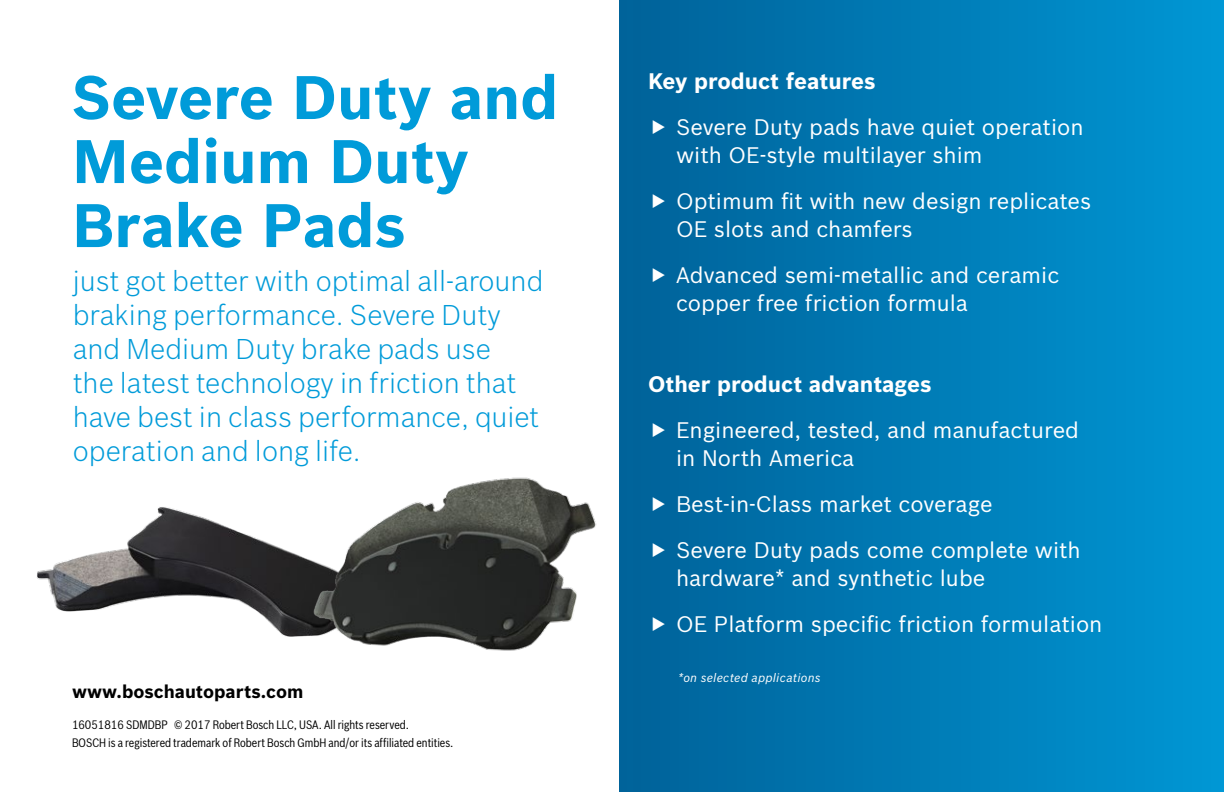
<style>
.page{position:relative;width:1224px;height:792px;background:#fff}
.page>*{position:absolute;margin:0;border:0;box-sizing:border-box;transform-origin:0 0}
.t1{font:700 60px/64px "Bosch Sans";color:#009bd9}
.t2{font:300 28px/34px "Bosch Sans";color:#009bd9}
.t3{font:22px/28px "Bosch Sans";color:#fff}
.t4{font:700 22px "Bosch Sans";color:#fff}
.t5{font:700 18px "Bosch Sans";color:#000}
.t6{font:12px/18px "Bosch Sans Cond";color:#000}
.t7{font:italic 12px "Bosch Sans";letter-spacing:.02em;color:#fff}
</style>
<div class="page">
<div style="left:619px;top:0;width:605px;height:792px;background:#00639a"></div>
<div style="left:634px;top:0;width:590px;height:792px;background:linear-gradient(to right,#00629a,#0097d4)"></div>
<img style="left:37px;top:507px;width:257px;height:129px">
<img style="left:294px;top:477px;width:303px;height:174px">
<svg style="left:653px;top:120px;width:12px;height:14px"></svg>
<svg style="left:653px;top:194px;width:12px;height:14px"></svg>
<svg style="left:653px;top:268px;width:12px;height:14px"></svg>
<svg style="left:653px;top:423px;width:12px;height:14px"></svg>
<svg style="left:653px;top:497px;width:12px;height:14px"></svg>
<svg style="left:653px;top:543px;width:12px;height:14px"></svg>
<svg style="left:653px;top:617px;width:12px;height:14px"></svg>
<h1 class="t1" style="left:72px;top:66px;width:488px">Severe Duty and<br>Medium Duty<br>Brake Pads</h1>
<p class="t2" style="left:73px;top:264px;width:472px">just got better with optimal all-around braking performance. Severe Duty and Medium Duty brake pads use<br>the latest technology in friction that have best in class performance, quiet operation and long life.</p>
<p class="t5" style="left:72px;top:680px;width:233px">www.boschautoparts.com</p>
<p class="t6" style="left:72px;top:716px;width:383px">16051816 SDMDBP © 2017 Robert Bosch LLC, USA. All rights reserved.<br>BOSCH is a registered trademark of Robert Bosch GmbH and/or its affiliated entities.</p>
<p class="t4" style="left:648px;top:68px;width:229px">Key product features</p>
<p class="t3" style="left:676px;top:113px;width:409px">Severe Duty pads have quiet operation with OE-style multilayer shim</p>
<p class="t3" style="left:676px;top:187px;width:417px">Optimum fit with new design replicates<br>OE slots and chamfers</p>
<p class="t3" style="left:676px;top:261px;width:385px">Advanced semi-metallic and ceramic copper free friction formula</p>
<p class="t4" style="left:648px;top:371px;width:285px">Other product advantages</p>
<p class="t3" style="left:676px;top:416px;width:405px">Engineered, tested, and manufactured in North America</p>
<p class="t3" style="left:676px;top:481px;width:406px;line-height:46px">Best-in-Class market coverage<br>Severe Duty pads come complete with</p>
<p class="t3" style="left:676px;top:555px;width:428px;line-height:46px">hardware* and synthetic lube<br>OE Platform specific friction formulation</p>
<p class="t7" style="left:678px;top:671px;width:144px">*on selected applications</p>
</div>
